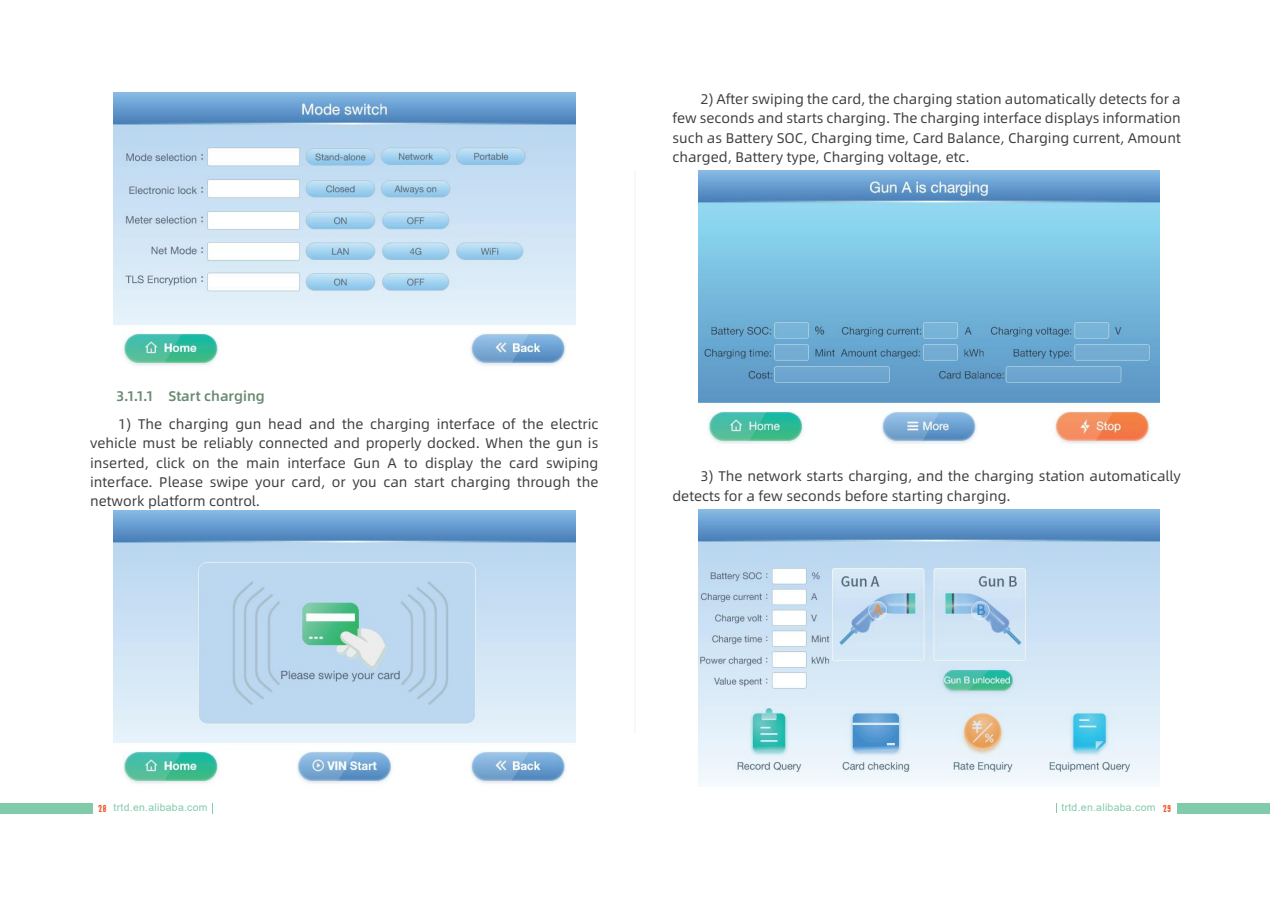
<style>
.page{position:relative;width:1270px;height:903px;background:#fff}
.page>*{position:absolute;margin:0;border:0;box-sizing:border-box;transform-origin:0 0}
.t1{font:14px/19.2px "Alibaba Pu Hui Ti";color:#3e3e3f;text-align:justify}
.t2{font:500 14px "Alibaba Pu Hui Ti";color:#6a8a72}
.t3{font:10.5px "Arial";letter-spacing:.025em;color:#81cbab}
.s1{font-family:"xiaowei";color:#f15929}
</style>
<div class="page">
<img style="left:114px;top:92px;width:461px;height:274px">
<img style="left:114px;top:510px;width:461px;height:274px">
<img style="left:698px;top:171px;width:462px;height:273px">
<div style="left:0;top:803px;width:93px;height:10px;background:#81cbab"></div>
<div style="left:1177px;top:803px;width:93px;height:10px;background:#81cbab"></div>
<hr style="left:635px;top:170px;width:1px;height:564px;background:#f2f3f4">
<img style="left:698px;top:509px;width:462px;height:274px">
<p class="t1" style="left:672px;top:89px;width:510px;text-indent:28px">2) After swiping the card, the charging station automatically detects for a few seconds and starts charging. The charging interface displays information such as Battery SOC, Charging time, Card Balance, Charging current, Amount charged, Battery type, Charging voltage, etc.</p>
<p class="t2" style="left:116px;top:385px;width:150px">3.1.1.1 Start charging</p>
<p class="t1" style="left:90px;top:414px;width:510px;text-indent:28px">1) The charging gun head and the charging interface of the electric vehicle must be reliably connected and properly docked. When the gun is inserted, click on the main interface Gun A to display the card swiping interface. Please swipe your card, or you can start charging through the network platform control.</p>
<p class="t1" style="left:672px;top:466px;width:510px;text-indent:28px">3) The network starts charging, and the charging station automatically detects for a few seconds before starting charging.</p>
<p class="t3" style="left:98px;top:800px;width:111px"><span class="s1">28</span> trtd.en.alibaba.com</p>
<p class="t3" style="left:1061px;top:800px;width:112px">trtd.en.alibaba.com <span class="s1">29</span></p>
</div>
